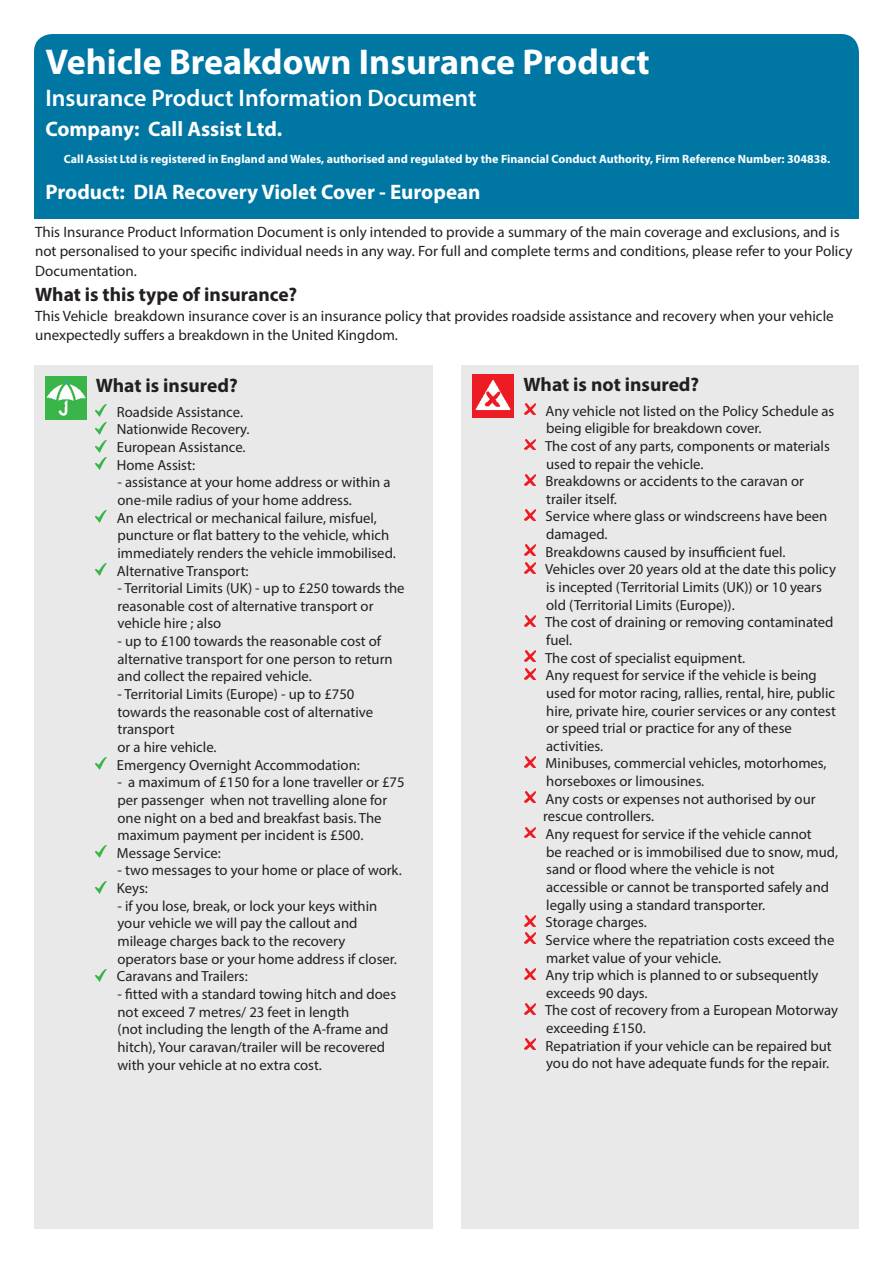
<style>
.page{position:relative;width:893px;height:1263px;background:#fff}
.page>*{position:absolute;margin:0;border:0;box-sizing:border-box;transform-origin:0 0}
.t1{font:700 36px "Myriad Pro";color:#fff}
.t2{font:600 24px "Myriad Pro";color:#fff}
.t3{font:700 21px "Myriad Pro";color:#fff}
.t4{font:700 19.5px "Myriad Pro";color:#231f20}
.t5{font:15px/19.5px "Myriad Pro";color:#231f20}
.t6{font:14.7px/17.7px "Myriad Pro";color:#231f20}
.t7{font:700 12px "Myriad Pro";color:#fff}
</style>
<div class="page">
<div style="left:34px;top:34px;width:825px;height:172px;background:#0076a3;border-radius:18px"></div>
<div style="left:34px;top:111px;width:825px;height:108px;background:#0076a3"></div>
<div style="left:34px;top:366px;width:399px;height:863px;background:#e9e9e9"></div>
<div style="left:461px;top:365px;width:398px;height:864px;background:#e9e9e9"></div>
<svg style="left:96px;top:405px;width:10px;height:29px"></svg>
<svg style="left:96px;top:440px;width:10px;height:12px"></svg>
<svg style="left:96px;top:458px;width:10px;height:12px"></svg>
<svg style="left:96px;top:511px;width:10px;height:12px"></svg>
<svg style="left:96px;top:564px;width:10px;height:11px"></svg>
<svg style="left:96px;top:758px;width:10px;height:11px"></svg>
<svg style="left:96px;top:846px;width:10px;height:12px"></svg>
<svg style="left:96px;top:881px;width:10px;height:12px"></svg>
<svg style="left:96px;top:969px;width:10px;height:12px"></svg>
<svg style="left:524px;top:404px;width:11px;height:11px"></svg>
<svg style="left:524px;top:439px;width:11px;height:11px"></svg>
<svg style="left:524px;top:474px;width:11px;height:11px"></svg>
<svg style="left:524px;top:510px;width:11px;height:10px"></svg>
<svg style="left:524px;top:545px;width:11px;height:11px"></svg>
<svg style="left:524px;top:562px;width:11px;height:11px"></svg>
<svg style="left:524px;top:615px;width:11px;height:11px"></svg>
<svg style="left:524px;top:651px;width:11px;height:10px"></svg>
<svg style="left:524px;top:668px;width:11px;height:11px"></svg>
<svg style="left:524px;top:756px;width:11px;height:11px"></svg>
<svg style="left:524px;top:792px;width:11px;height:11px"></svg>
<svg style="left:524px;top:827px;width:11px;height:11px"></svg>
<svg style="left:524px;top:915px;width:11px;height:11px"></svg>
<svg style="left:524px;top:933px;width:11px;height:11px"></svg>
<svg style="left:524px;top:968px;width:11px;height:11px"></svg>
<svg style="left:524px;top:1003px;width:11px;height:11px"></svg>
<svg style="left:524px;top:1039px;width:11px;height:11px"></svg>
<img style="left:45px;top:376px;width:41px;height:44px">
<img style="left:472px;top:375px;width:41px;height:43px">
<p class="t1" style="left:45px;top:39px;width:606px">Vehicle Breakdown Insurance Product</p>
<p class="t2" style="left:45px;top:82px;width:433px">Insurance Product Information Document</p>
<p class="t3" style="left:45px;top:115px;width:238px">Company: Call Assist Ltd.</p>
<p class="t7" style="left:64px;top:151px;width:768px">Call Assist Ltd is registered in England and Wales, authorised and regulated by the Financial Conduct Authority, Firm Reference Number: 304838.</p>
<p class="t3" style="left:45px;top:178px;width:437px">Product: DIA Recovery Violet Cover - European</p>
<p class="t5" style="left:35px;top:222px;width:819px">This Insurance Product Information Document is only intended to provide a summary of the main coverage and exclusions, and is not personalised to your specific individual needs in any way. For full and complete terms and conditions, please refer to your Policy<br>Documentation.</p>
<p class="t4" style="left:35px;top:282px;width:264px">What is this type of insurance?</p>
<p class="t5" style="left:35px;top:306px;width:800px">This Vehicle breakdown insurance cover is an insurance policy that provides roadside assistance and recovery when your vehicle unexpectedly suffers a breakdown in the United Kingdom.</p>
<p class="t4" style="left:96px;top:373px;width:144px">What is insured?</p>
<p class="t6" style="left:117px;top:403px;width:128px">Roadside Assistance.</p>
<p class="t6" style="left:117px;top:420px;width:134px">Nationwide Recovery.</p>
<p class="t6" style="left:117px;top:438px;width:130px">European Assistance.</p>
<p class="t6" style="left:117px;top:456px;width:80px">Home Assist:</p>
<p class="t6" style="left:117px;top:473px;width:275px">- assistance at your home address or within a one-mile radius of your home address.</p>
<p class="t6" style="left:117px;top:509px;width:280px">An electrical or mechanical failure, misfuel, puncture or flat battery to the vehicle, which immediately renders the vehicle immobilised.</p>
<p class="t6" style="left:117px;top:561px;width:133px">Alternative Transport:</p>
<p class="t6" style="left:117px;top:579px;width:289px">- Territorial Limits (UK) - up to £250 towards the reasonable cost of alternative transport or vehicle hire ; also</p>
<p class="t6" style="left:117px;top:632px;width:277px">- up to £100 towards the reasonable cost of alternative transport for one person to return and collect the repaired vehicle.</p>
<p class="t6" style="left:117px;top:685px;width:239px">- Territorial Limits (Europe) - up to £750</p>
<p class="t6" style="left:117px;top:703px;width:257px">towards the reasonable cost of alternative</p>
<p class="t6" style="left:117px;top:720px;width:59px">transport</p>
<p class="t6" style="left:117px;top:738px;width:101px">or a hire vehicle.</p>
<p class="t6" style="left:117px;top:755px;width:244px">Emergency Overnight Accommodation:</p>
<p class="t6" style="left:117px;top:773px;width:289px">- a maximum of £150 for a lone traveller or £75 per passenger when not travelling alone for</p>
<p class="t6" style="left:117px;top:808px;width:266px">one night on a bed and breakfast basis. The maximum payment per incident is £500.</p>
<p class="t6" style="left:117px;top:844px;width:105px">Message Service:</p>
<p class="t6" style="left:117px;top:861px;width:286px">- two messages to your home or place of work.</p>
<p class="t6" style="left:117px;top:879px;width:33px">Keys:</p>
<p class="t6" style="left:117px;top:897px;width:261px">- if you lose, break, or lock your keys within your vehicle we will pay the callout and</p>
<p class="t6" style="left:117px;top:932px;width:229px">mileage charges back to the recovery</p>
<p class="t6" style="left:117px;top:950px;width:281px">operators base or your home address if closer.</p>
<p class="t6" style="left:117px;top:967px;width:132px">Caravans and Trailers:</p>
<p class="t6" style="left:117px;top:985px;width:280px">- fitted with a standard towing hitch and does not exceed 7 metres/ 23 feet in length</p>
<p class="t6" style="left:117px;top:1020px;width:273px">(not including the length of the A-frame and hitch), Your caravan/trailer will be recovered with your vehicle at no extra cost.</p>
<p class="t4" style="left:523px;top:372px;width:177px">What is not insured?</p>
<p class="t6" style="left:546px;top:402px;width:290px">Any vehicle not listed on the Policy Schedule as being eligible for breakdown cover.</p>
<p class="t6" style="left:545px;top:437px;width:286px">The cost of any parts, components or materials used to repair the vehicle.</p>
<p class="t6" style="left:546px;top:472px;width:260px">Breakdowns or accidents to the caravan or trailer itself.</p>
<p class="t6" style="left:546px;top:507px;width:283px">Service where glass or windscreens have been damaged.</p>
<p class="t6" style="left:546px;top:543px;width:241px">Breakdowns caused by insufficient fuel.</p>
<p class="t6" style="left:545px;top:560px;width:292px">Vehicles over 20 years old at the date this policy is incepted (Territorial Limits (UK)) or 10 years old (Territorial Limits (Europe)).</p>
<p class="t6" style="left:545px;top:613px;width:290px">The cost of draining or removing contaminated fuel.</p>
<p class="t6" style="left:545px;top:649px;width:202px">The cost of specialist equipment.</p>
<p class="t6" style="left:546px;top:666px;width:292px">Any request for service if the vehicle is being used for motor racing, rallies, rental, hire, public hire, private hire, courier services or any contest or speed trial or practice for any of these activities.</p>
<p class="t6" style="left:546px;top:754px;width:283px">Minibuses, commercial vehicles, motorhomes, horseboxes or limousines.</p>
<p class="t6" style="left:543px;top:790px;width:274px">Any costs or expenses not authorised by our rescue controllers.</p>
<p class="t6" style="left:546px;top:825px;width:294px">Any request for service if the vehicle cannot<br>be reached or is immobilised due to snow, mud, sand or flood where the vehicle is not</p>
<p class="t6" style="left:546px;top:878px;width:284px">accessible or cannot be transported safely and legally using a standard transporter.</p>
<p class="t6" style="left:546px;top:913px;width:103px">Storage charges.</p>
<p class="t6" style="left:546px;top:931px;width:290px">Service where the repatriation costs exceed the market value of your vehicle.</p>
<p class="t6" style="left:546px;top:966px;width:274px">Any trip which is planned to or subsequently exceeds 90 days.</p>
<p class="t6" style="left:545px;top:1001px;width:294px">The cost of recovery from a European Motorway exceeding £150.</p>
<p class="t6" style="left:546px;top:1037px;width:288px">Repatriation if your vehicle can be repaired but you do not have adequate funds for the repair.</p>
</div>
